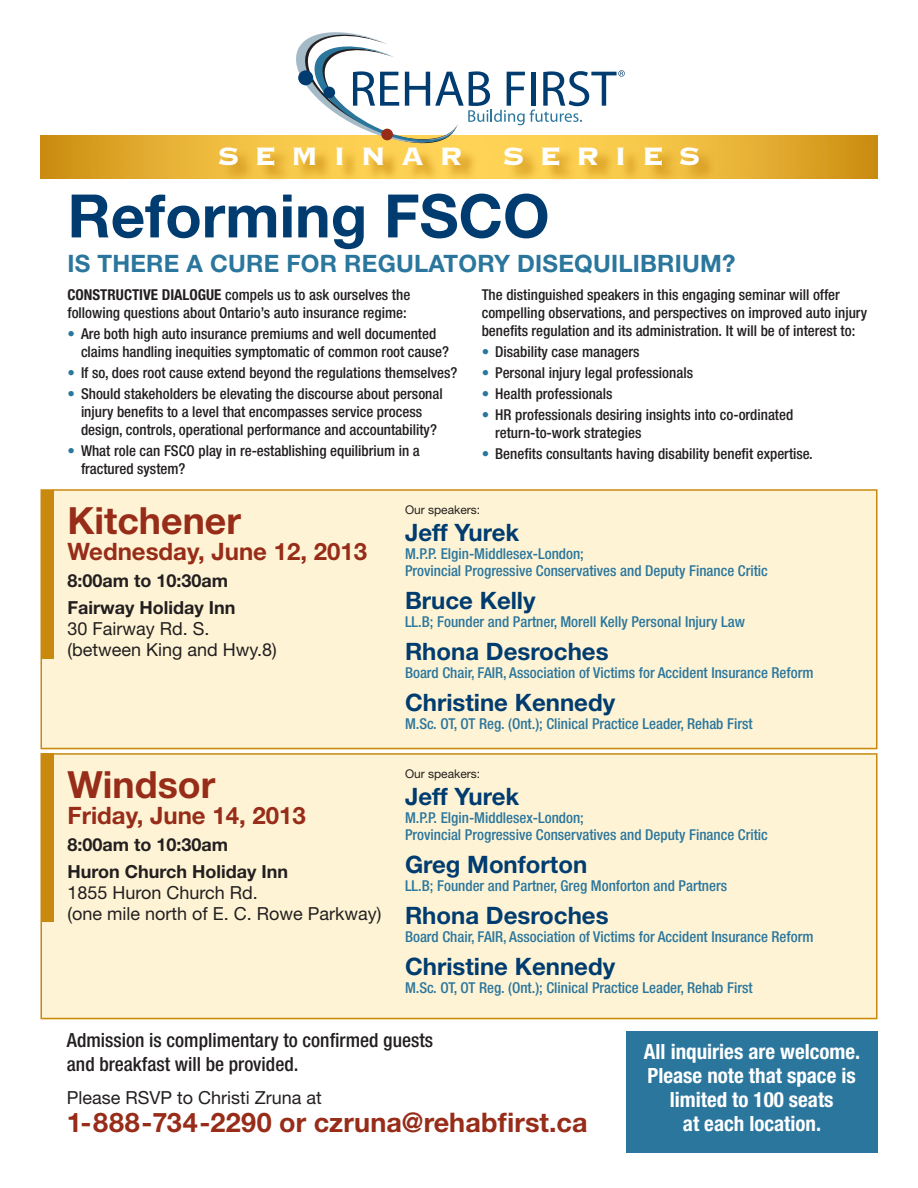
<style>
.page{position:relative;width:918px;height:1188px;background:#fff}
.page>*{position:absolute;margin:0;border:0;box-sizing:border-box;transform-origin:0 0}
.t1{font:700 60px "Helvetica Neue";color:#013c70}
.t2{font:700 37.5px "Helvetica Neue";color:#972c19}
.t3{font:33px "Copperplate Thirty Three BC";letter-spacing:.445em;color:#fff}
.t4{font:700 27px "Helvetica Neue";color:#972c19}
.t5{font:700 24px "Helvetica Neue";color:#013c70}
.t6{font:700 24px "Helvetica Neue";letter-spacing:.01em;color:#2b769d}
.t7{font:700 24px "Helvetica Neue";color:#972c19}
.t8{font:700 condensed 21px/24px "Helvetica Neue";color:#fff;text-align:center}
.t9{font:500 condensed 19.5px "Helvetica Neue";color:#231f20}
.t10{font:18px "Helvetica Neue";color:#231f20}
.t11{font:700 18px "Helvetica Neue";color:#231f20}
.t12{font:500 condensed 15px/18px "Helvetica Neue";color:#231f20}
.t13{font:500 condensed 15px "Helvetica Neue";color:#2b769d}
.t14{font:12px "Helvetica Neue";color:#231f20}
.s1{font-weight:700}
.s2{color:#2b769d}
</style>
<div class="page">
<svg style="left:40px;top:135px;width:838px;height:43px;background:#e0a92d"></svg>
<div style="left:221px;top:149px;width:495px;height:34px;background:#c8890e;opacity:.75"></div>
<svg style="left:288px;top:32px;width:337px;height:116px"></svg>
<div style="left:626px;top:1031px;width:252px;height:122px;background:#2b769d"></div>
<div style="left:41px;top:754px;width:836px;height:265px;background:#fef4d5"></div>
<div style="left:41px;top:490px;width:836px;height:259px;background:#fef4d5"></div>
<div style="left:40px;top:489px;width:838px;height:260px;border:2px solid #c8890e"></div>
<div style="left:40px;top:753px;width:838px;height:266px;border:2px solid #c8890e"></div>
<div style="left:41px;top:491px;width:13px;height:168px;background:#c8890e"></div>
<div style="left:41px;top:754px;width:13px;height:168px;background:#c8890e"></div>
<p class="t3" style="left:218px;top:140px;width:484px">SEMINAR SERIES</p>
<p class="t1" style="left:68px;top:179px;width:484px">Reforming FSCO</p>
<p class="t6" style="left:68px;top:249px;width:670px">IS THERE A CURE FOR REGULATORY DISEQUILIBRIUM?</p>
<p class="t12" style="left:68px;top:285px;width:344px"><span class="s1">CONSTRUCTIVE DIALOGUE</span> compels us to ask ourselves the following questions about Ontario’s auto insurance regime:</p>
<p class="t12" style="left:68px;top:324px;width:370px"><span class="s2">•</span> Are both high auto insurance premiums and well documented</p>
<p class="t12" style="left:81px;top:342px;width:370px">claims handling inequities symptomatic of common root cause?</p>
<p class="t12" style="left:68px;top:363px;width:392px"><span class="s2">•</span> If so, does root cause extend beyond the regulations themselves?</p>
<p class="t12" style="left:68px;top:384px;width:377px"><span class="s2">•</span> Should stakeholders be elevating the discourse about personal</p>
<p class="t12" style="left:81px;top:402px;width:343px">injury benefits to a level that encompasses service process</p>
<p class="t12" style="left:81px;top:420px;width:357px">design, controls, operational performance and accountability?</p>
<p class="t12" style="left:68px;top:441px;width:354px"><span class="s2">•</span> What role can FSCO play in re-establishing equilibrium in a</p>
<p class="t12" style="left:81px;top:459px;width:106px">fractured system?</p>
<p class="t12" style="left:482px;top:285px;width:387px">The distinguished speakers in this engaging seminar will offer compelling observations, and perspectives on improved auto injury benefits regulation and its administration. It will be of interest to:</p>
<p class="t12" style="left:482px;top:342px;width:159px"><span class="s2">•</span> Disability case managers</p>
<p class="t12" style="left:482px;top:363px;width:213px"><span class="s2">•</span> Personal injury legal professionals</p>
<p class="t12" style="left:482px;top:384px;width:132px"><span class="s2">•</span> Health professionals</p>
<p class="t12" style="left:482px;top:405px;width:313px"><span class="s2">•</span> HR professionals desiring insights into co-ordinated</p>
<p class="t12" style="left:495px;top:423px;width:148px">return-to-work strategies</p>
<p class="t12" style="left:482px;top:444px;width:333px"><span class="s2">•</span> Benefits consultants having disability benefit expertise.</p>
<p class="t2" style="left:68px;top:498px;width:175px">Kitchener</p>
<p class="t7" style="left:68px;top:536px;width:301px">Wednesday, June 12, 2013</p>
<p class="t11" style="left:68px;top:569px;width:162px">8:00am to 10:30am</p>
<p class="t11" style="left:68px;top:596px;width:169px">Fairway Holiday Inn</p>
<p class="t10" style="left:68px;top:618px;width:144px">30 Fairway Rd. S.</p>
<p class="t10" style="left:68px;top:639px;width:211px">(between King and Hwy.8)</p>
<p class="t2" style="left:68px;top:762px;width:149px">Windsor</p>
<p class="t7" style="left:68px;top:800px;width:240px">Friday, June 14, 2013</p>
<p class="t11" style="left:68px;top:833px;width:162px">8:00am to 10:30am</p>
<p class="t11" style="left:68px;top:860px;width:222px">Huron Church Holiday Inn</p>
<p class="t10" style="left:68px;top:882px;width:192px">1855 Huron Church Rd.</p>
<p class="t10" style="left:68px;top:903px;width:315px">(one mile north of E. C. Rowe Parkway)</p>
<p class="t14" style="left:405px;top:503px;width:77px">Our speakers:</p>
<p class="t5" style="left:405px;top:518px;width:116px">Jeff Yurek</p>
<p class="t13" style="left:405px;top:545px;width:180px">M.P.P. Elgin-Middlesex-London;</p>
<p class="t13" style="left:405px;top:562px;width:364px">Provincial Progressive Conservatives and Deputy Finance Critic</p>
<p class="t5" style="left:405px;top:586px;width:132px">Bruce Kelly</p>
<p class="t13" style="left:405px;top:613px;width:341px">LL.B; Founder and Partner, Morell Kelly Personal Injury Law</p>
<p class="t5" style="left:405px;top:637px;width:205px">Rhona Desroches</p>
<p class="t13" style="left:405px;top:664px;width:410px">Board Chair, FAIR, Association of Victims for Accident Insurance Reform</p>
<p class="t5" style="left:405px;top:688px;width:212px">Christine Kennedy</p>
<p class="t13" style="left:405px;top:715px;width:349px">M.Sc. OT, OT Reg. (Ont.); Clinical Practice Leader, Rehab First</p>
<p class="t14" style="left:405px;top:767px;width:77px">Our speakers:</p>
<p class="t5" style="left:405px;top:782px;width:116px">Jeff Yurek</p>
<p class="t13" style="left:405px;top:809px;width:180px">M.P.P. Elgin-Middlesex-London;</p>
<p class="t13" style="left:405px;top:826px;width:364px">Provincial Progressive Conservatives and Deputy Finance Critic</p>
<p class="t5" style="left:405px;top:850px;width:184px">Greg Monforton</p>
<p class="t13" style="left:405px;top:877px;width:324px">LL.B; Founder and Partner, Greg Monforton and Partners</p>
<p class="t5" style="left:405px;top:901px;width:205px">Rhona Desroches</p>
<p class="t13" style="left:405px;top:928px;width:410px">Board Chair, FAIR, Association of Victims for Accident Insurance Reform</p>
<p class="t5" style="left:405px;top:952px;width:212px">Christine Kennedy</p>
<p class="t13" style="left:405px;top:979px;width:349px">M.Sc. OT, OT Reg. (Ont.); Clinical Practice Leader, Rehab First</p>
<p class="t9" style="left:67px;top:1028px;width:368px">Admission is complimentary to confirmed guests</p>
<p class="t9" style="left:67px;top:1052px;width:233px">and breakfast will be provided.</p>
<p class="t10" style="left:67px;top:1086px;width:257px">Please RSVP to Christi Zruna at</p>
<p class="t4" style="left:67px;top:1106px;width:522px">1-888-734-2290 or czruna@rehabfirst.ca</p>
<p class="t8" style="left:644px;top:1040px;width:218px">All inquiries are welcome.<br>Please note that space is limited to 100 seats</p>
<p class="t8" style="left:683px;top:1112px;width:140px">at each location.</p>
</div>
